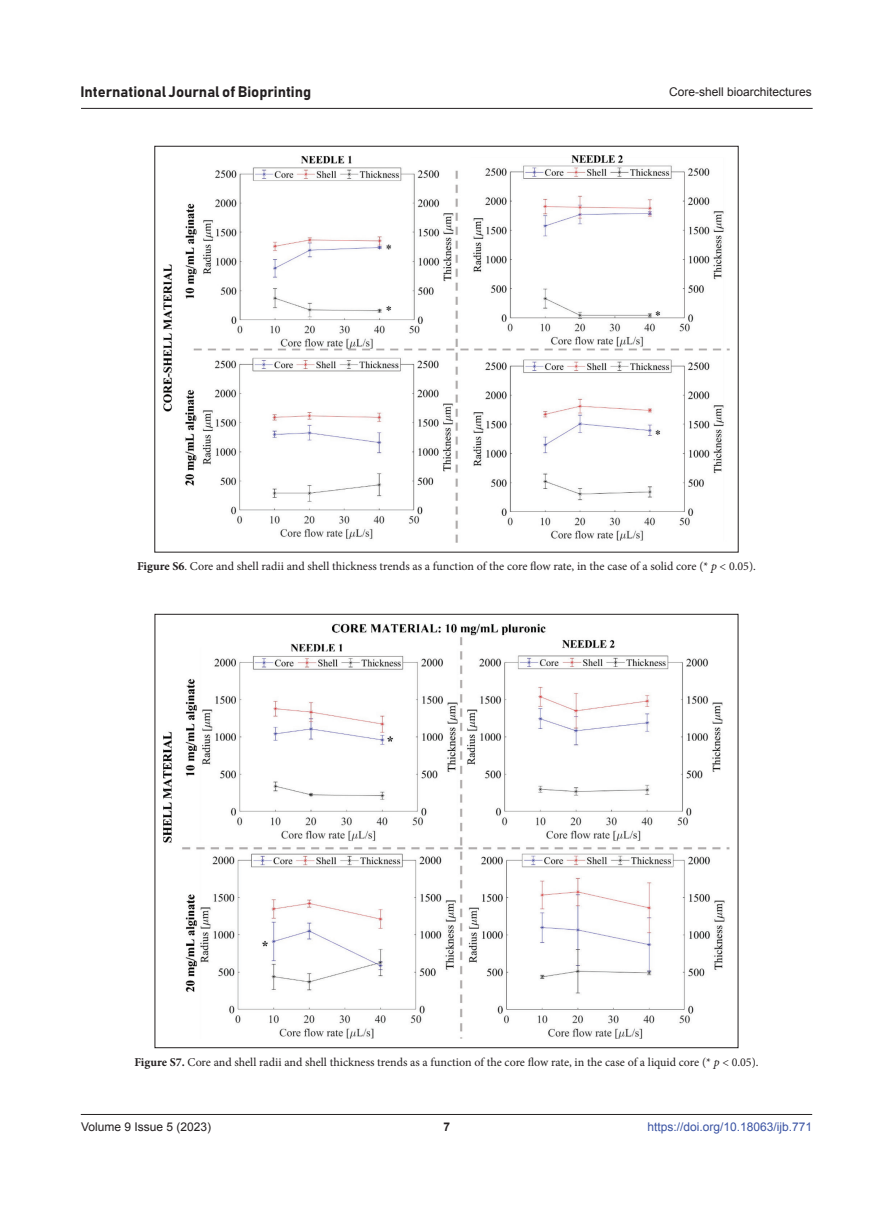
<style>
.page{position:relative;width:893px;height:1212px;background:#fff}
.page>*{position:absolute;margin:0;border:0;box-sizing:border-box;transform-origin:0 0}
.t1{font:15px "Bahnschrift";color:#231f20}
.figLends{font:12px "Minion Pro";letter-spacing:-.005em;color:#231f20}
.t2{font:12px "Arial";color:#231f20}
.t3{font:12px "Arial";color:#3a53a3}
.t4{font:700 12px "Arial";color:#231f20}
.s1{font-weight:700}
.s2{font-style:italic}
</style>
<div class="page">
<hr style="left:81px;top:1114px;width:731px;height:1px;background:#231f20">
<hr style="left:81px;top:108px;width:732px;height:1px;background:#231f20">
<img style="left:164px;top:155px;width:565px;height:388px">
<img style="left:164px;top:623px;width:565px;height:416px">
<p class="t1" style="left:80px;top:83px;width:232px">International Journal of Bioprinting</p>
<p class="t2" style="left:669px;top:84px;width:144px">Core-shell bioarchitectures</p>
<p class="figLends" style="left:137px;top:558px;width:620px"><span class="s1">Figure S6</span>. Core and shell radii and shell thickness trends as a function of the core flow rate, in the case of a solid core (* <span class="s2">p</span> &lt; 0.05).</p>
<p class="figLends" style="left:134px;top:1054px;width:626px"><span class="s1">Figure S7.</span> Core and shell radii and shell thickness trends as a function of the core flow rate, in the case of a liquid core (* <span class="s2">p</span> &lt; 0.05).</p>
<p class="t2" style="left:81px;top:1119px;width:132px">Volume 9 Issue 5 (2023)</p>
<p class="t4" style="left:443px;top:1119px;width:8px">7</p>
<p class="t3" style="left:647px;top:1119px;width:166px">https://doi.org/10.18063/ijb.771</p>
</div>
